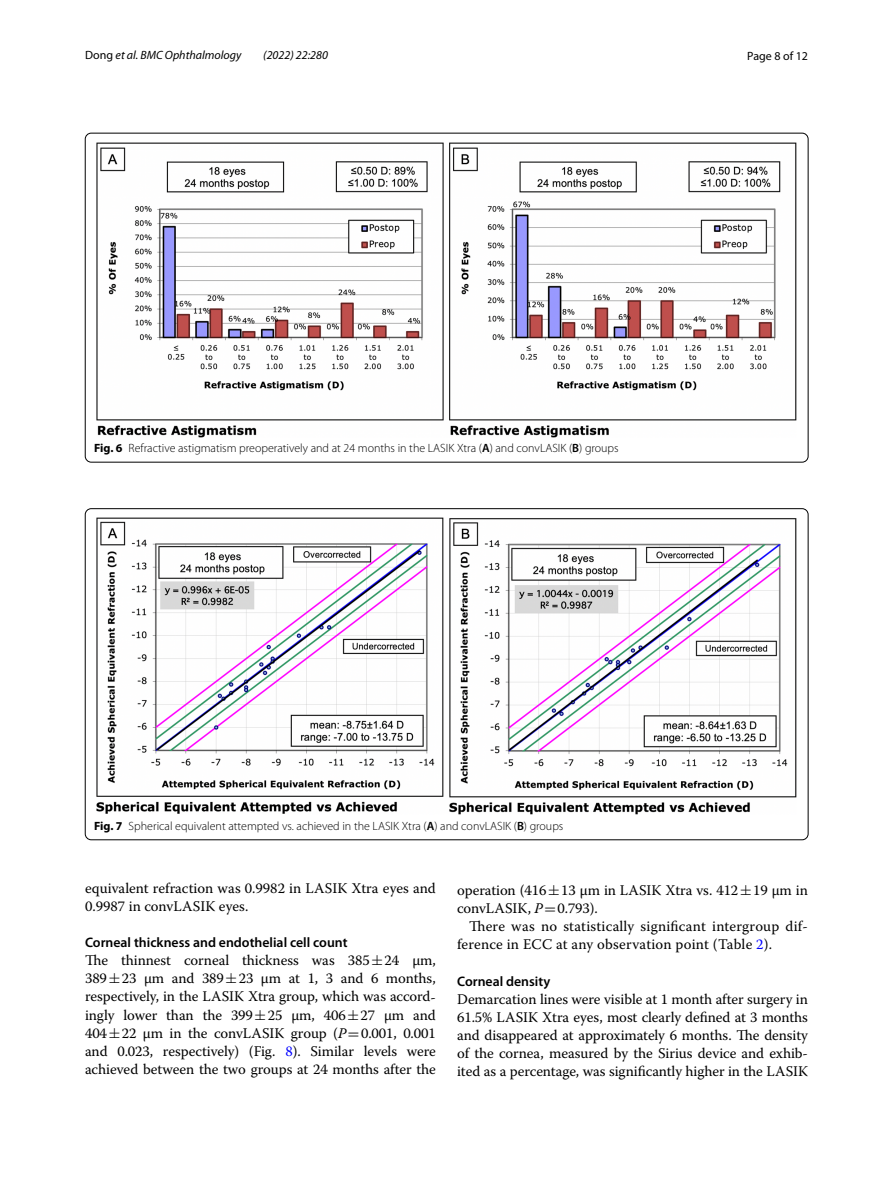
<style>
.page{position:relative;width:893px;height:1187px;background:#fff}
.page>*{position:absolute;margin:0;border:0;box-sizing:border-box;transform-origin:0 0}
.t1{font:14.7px/18px "Warnock Pro";color:#000}
.t2{font:600 13.8px "Myriad Pro";color:#000}
.t3{font:300 12px "Myriad Pro";color:#000}
.t4{font:italic 12px "Myriad Pro";color:#000}
.t5{font:12px "Myriad Pro";color:#000}
.s1{font-style:normal}
.s2{font-weight:700}
.s3{font-weight:600}
.s4{font-family:"MTSY"}
.s5{font-style:italic}
.s6{color:#00f}
</style>
<div class="page">
<img style="left:96px;top:142px;width:701px;height:295px">
<img style="left:96px;top:517px;width:701px;height:297px">
<p class="t4" style="left:85px;top:48px;width:158px"><span class="s1">Dong</span> et al. BMC Ophthalmology</p>
<p class="t4" style="left:263px;top:48px;width:66px">(2022) 22:280</p>
<p class="t5" style="left:747px;top:48px;width:62px">Page 8 of 12</p>
<p class="t3" style="left:94px;top:441px;width:526px"><span class="s2">Fig. 6</span> Refractive astigmatism preoperatively and at 24 months in the LASIK Xtra (<span class="s3">A</span>) and convLASIK (<span class="s3">B</span>) groups</p>
<p class="t3" style="left:94px;top:819px;width:471px"><span class="s2">Fig. 7</span> Spherical equivalent attempted vs. achieved in the LASIK Xtra (<span class="s3">A</span>) and convLASIK (<span class="s3">B</span>) groups</p>
<p class="t1" style="left:85px;top:879px;width:352px">equivalent refraction was 0.9982 in LASIK Xtra eyes and<br>0.9987 in convLASIK eyes.</p>
<p class="t2" style="left:85px;top:934px;width:264px">Corneal thickness and endothelial cell count</p>
<p class="t1" style="left:85px;top:951px;width:352px;text-align:justify">The thinnest corneal thickness was 385<span class="s4">±</span>24 μm, 389<span class="s4">±</span>23 μm and 389<span class="s4">±</span>23 μm at 1, 3 and 6 months, respectively, in the LASIK Xtra group, which was accord&shy;ingly lower than the 399<span class="s4">±</span>25 μm, 406<span class="s4">±</span>27 μm and 404<span class="s4">±</span>22 μm in the convLASIK group (<span class="s5">P</span><span class="s4">=</span>0.001, 0.001 and 0.023, respectively) (Fig. <span class="s6">8</span>). Similar levels were achieved between the two groups at 24 months after the</p>
<p class="t1" style="left:457px;top:881px;width:352px">operation (416<span class="s4">±</span>13 μm in LASIK Xtra vs. 412<span class="s4">±</span>19 μm in convLASIK, <span class="s5">P</span><span class="s4">=</span>0.793).</p>
<p class="t1" style="left:457px;top:917px;width:352px;text-indent:12px">There was no statistically significant intergroup dif&shy;ference in ECC at any observation point (Table <span class="s6">2</span>).</p>
<p class="t2" style="left:457px;top:972px;width:95px">Corneal density</p>
<p class="t1" style="left:457px;top:989px;width:352px;text-align:justify">Demarcation lines were visible at 1 month after surgery in 61.5% LASIK Xtra eyes, most clearly defined at 3 months and disappeared at approximately 6 months. The density of the cornea, measured by the Sirius device and exhib&shy;ited as a percentage, was significantly higher in the LASIK</p>
</div>
